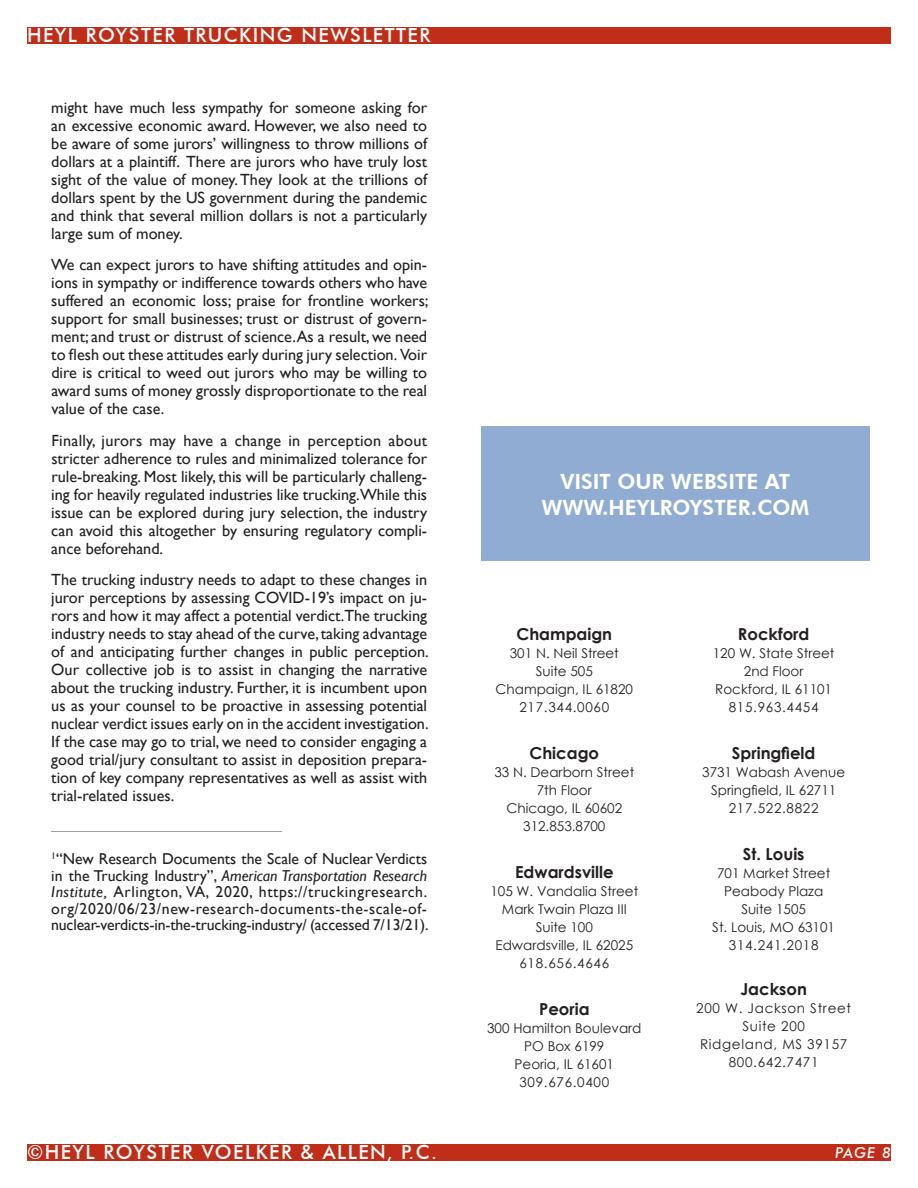
<style>
.page{position:relative;width:918px;height:1188px;background:#fff}
.page>*{position:absolute;margin:0;border:0;box-sizing:border-box;transform-origin:0 0}
.t1{font:800 21px/26.2px "Futura BT";color:#fff;text-align:center}
.t2{font:500 19.5px "Futura BT";letter-spacing:.075em;color:#fff}
.t3{font:700 16.5px "Century Gothic";color:#231f20}
.t4{font:16.2px/18px "Gill Sans";color:#231f20;text-align:justify}
.t5{font:15.75px/16.5px "Gill Sans";letter-spacing:-.01em;color:#231f20;text-align:justify}
.t6{font:italic 500 15px "Futura BT";color:#fff}
.t7{font:13.5px/18px "Century Gothic";color:#231f20;text-align:center}
.t8{font:13.5px/18px "Century Gothic";letter-spacing:.05em;color:#231f20;text-align:center}
.s1{font-style:italic}
</style>
<div class="page">
<div style="left:27px;top:27px;width:864px;height:17px;background:#c02d19"></div>
<div style="left:27px;top:1144px;width:864px;height:17px;background:#c02d19"></div>
<hr style="left:51px;top:832px;width:231px;height:1px;background:#a09f9f">
<div style="left:481px;top:427px;width:388px;height:134px;background:#91acd2"></div>
<p class="t2" style="left:27px;top:23px;width:405px">HEYL ROYSTER TRUCKING NEWSLETTER</p>
<p class="t4" style="left:51px;top:99px;width:377px">might have much less sympathy for someone asking for an excessive economic award. However, we also need to be aware of some jurors’ willingness to throw millions of dollars at a plaintiff. There are jurors who have truly lost sight of the value of money. They look at the trillions of dollars spent by the US government during the pandemic and think that several million dollars is not a particularly large sum of money.</p>
<p class="t4" style="left:51px;top:256px;width:379px">We can expect jurors to have shifting attitudes and opin&shy;ions in sympathy or indifference towards others who have suffered an economic loss; praise for frontline workers; support for small businesses; trust or distrust of govern&shy;ment; and trust or distrust of science.As a result, we need to flesh out these attitudes early during jury selection. Voir dire is critical to weed out jurors who may be willing to award sums of money grossly disproportionate to the real value of the case.</p>
<p class="t4" style="left:51px;top:432px;width:377px">Finally, jurors may have a change in perception about stricter adherence to rules and minimalized tolerance for rule-breaking. Most likely, this will be particularly challeng&shy;ing for heavily regulated industries like trucking.While this issue can be explored during jury selection, the industry can avoid this altogether by ensuring regulatory compli&shy;ance beforehand.</p>
<p class="t4" style="left:51px;top:571px;width:379px">The trucking industry needs to adapt to these changes in juror perceptions by assessing COVID-19’s impact on ju&shy;rors and how it may affect a potential verdict.The trucking industry needs to stay ahead of the curve, taking advantage of and anticipating further changes in public perception.<br>Our collective job is to assist in changing the narrative about the trucking industry. Further, it is incumbent upon us as your counsel to be proactive in assessing potential nuclear verdict issues early on in the accident investigation.<br>If the case may go to trial, we need to consider engaging a good trial/jury consultant to assist in deposition prepara&shy;tion of key company representatives as well as assist with trial-related issues.</p>
<p class="t5" style="left:51px;top:851px;width:379px"><sup>1</sup>“New Research Documents the Scale of Nuclear Verdicts in the Trucking Industry”, <span class="s1">American Transportation Research Institute,</span> Arlington, VA, 2020, https://truckingresearch. org/2020/06/23/new-research-documents-the-scale-of&shy;nuclear-verdicts-in-the-trucking-industry/ (accessed 7/13/21).</p>
<p class="t1" style="left:541px;top:468px;width:269px">VISIT OUR WEBSITE AT<br>WWW.HEYLROYSTER.COM</p>
<p class="t3" style="left:517px;top:622px;width:97px">Champaign</p>
<p class="t7" style="left:496px;top:644px;width:139px">301 N. Neil Street<br>Suite 505<br>Champaign, IL 61820<br>217.344.0060</p>
<p class="t3" style="left:530px;top:741px;width:71px">Chicago</p>
<p class="t7" style="left:494px;top:763px;width:141px">33 N. Dearborn Street<br>7th Floor<br>Chicago, IL 60602<br>312.853.8700</p>
<p class="t3" style="left:515px;top:859px;width:100px">Edwardsville</p>
<p class="t7" style="left:490px;top:882px;width:149px">105 W. Vandalia Street<br>Mark Twain Plaza III<br>Suite 100<br>Edwardsville, IL 62025<br>618.656.4646</p>
<p class="t3" style="left:539px;top:996px;width:52px">Peoria</p>
<p class="t7" style="left:487px;top:1019px;width:156px">300 Hamilton Boulevard<br>PO Box 6199<br>Peoria, IL 61601<br>309.676.0400</p>
<p class="t3" style="left:738px;top:622px;width:73px">Rockford</p>
<p class="t7" style="left:713px;top:644px;width:123px">120 W. State Street<br>2nd Floor<br>Rockford, IL 61101<br>815.963.4454</p>
<p class="t3" style="left:732px;top:741px;width:85px">Springfield</p>
<p class="t7" style="left:702px;top:763px;width:144px">3731 Wabash Avenue<br>Springfield, IL 62711<br>217.522.8822</p>
<p class="t3" style="left:743px;top:841px;width:63px">St. Louis</p>
<p class="t7" style="left:712px;top:864px;width:124px">701 Market Street<br>Peabody Plaza<br>Suite 1505<br>St. Louis, MO 63101<br>314.241.2018</p>
<p class="t3" style="left:740px;top:976px;width:68px">Jackson</p>
<p class="t8" style="left:696px;top:999px;width:156px">200 W. Jackson Street<br>Suite 200<br>Ridgeland, MS 39157<br>800.642.7471</p>
<p class="t2" style="left:27px;top:1140px;width:412px">©HEYL ROYSTER VOELKER &amp; ALLEN, P.C.</p>
<p class="t6" style="left:835px;top:1144px;width:57px">PAGE 8</p>
</div>
